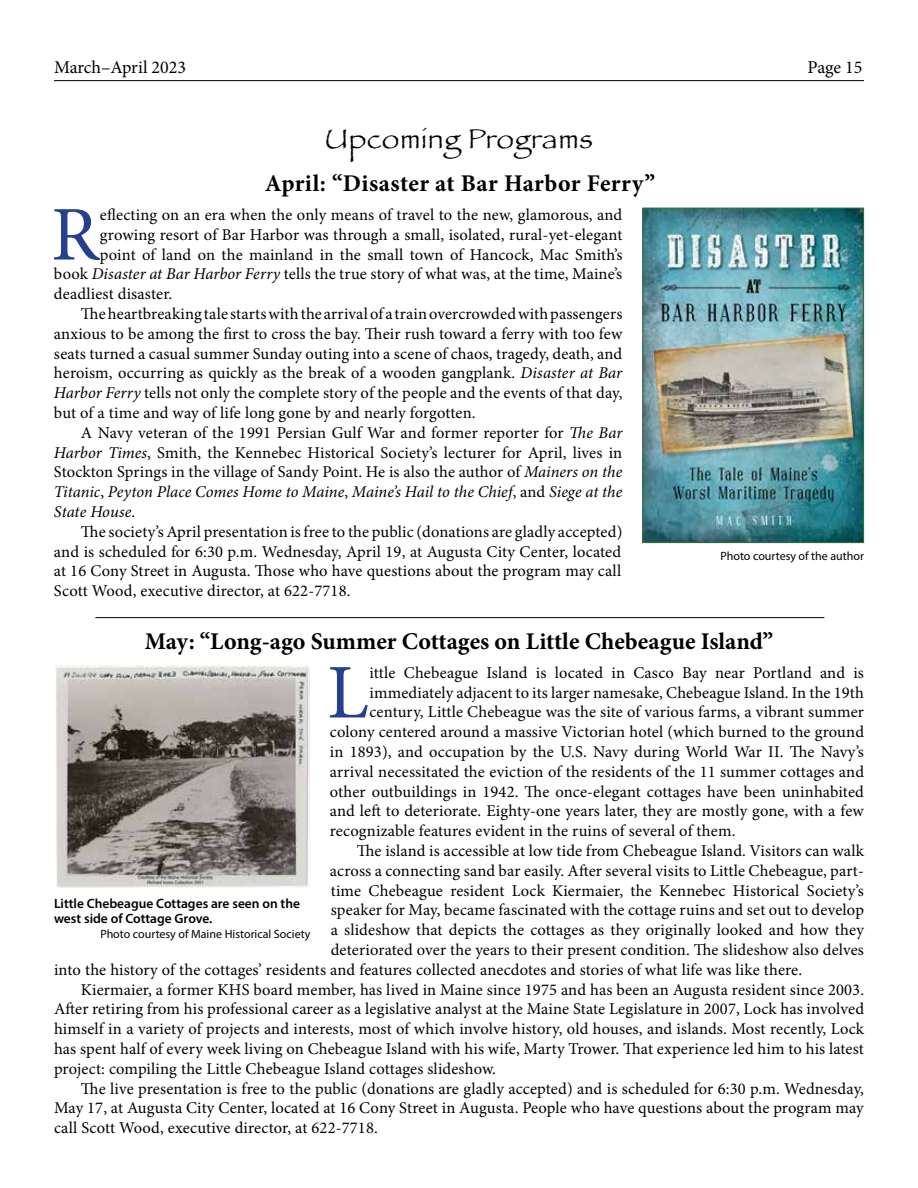
<style>
.page{position:relative;width:918px;height:1188px;background:#fff}
.page>*{position:absolute;margin:0;border:0;box-sizing:border-box;transform-origin:0 0}
.t1{font:77.4px "Minion Pro";color:#25408f}
.t2{font:28.5px "Papyrus";letter-spacing:.03em;color:#000}
.t3{font:700 24px "Minion Pro";letter-spacing:.005em;color:#000}
.t4{font:18px "Minion Pro";letter-spacing:-.005em;color:#000}
.t5{font:16.5px "Minion Pro";letter-spacing:.01em;color:#000}
.t6{font:italic 16.5px "Minion Pro";color:#000}
.t7{font:600 13.5px/15px "Myriad Pro";color:#000}
.t8{font:12px "Myriad Pro";color:#000}
.s1{font-style:italic}
.s2{font-style:normal}
</style>
<div class="page">
<hr style="left:54px;top:80px;width:810px;height:1px;background:#000">
<img style="left:645px;top:210px;width:217px;height:331px">
<div style="left:643px;top:208px;width:221px;height:335px;border:1px solid #347038"></div>
<hr style="left:95px;top:617px;width:729px;height:1px;background:#000">
<img style="left:55px;top:666px;width:255px;height:221px">
<p class="t4" style="left:54px;top:55px;width:134px">March–April 2023</p>
<p class="t4" style="left:808px;top:55px;width:56px">Page 15</p>
<h2 class="t2" style="left:325px;top:122px;width:269px">Upcoming Programs</h2>
<h3 class="t3" style="left:265px;top:166px;width:392px">April: “Disaster at Bar Harbor Ferry”</h3>
<h1 class="t1" style="left:51px;top:183px;width:50px">R</h1>
<p class="t5" style="left:100px;top:204px;width:524px">eflecting on an era when the only means of travel to the new, glamorous, and</p>
<p class="t5" style="left:100px;top:223px;width:524px">growing resort of Bar Harbor was through a small, isolated, rural-yet-elegant</p>
<p class="t5" style="left:100px;top:243px;width:524px">point of land on the mainland in the small town of Hancock, Mac Smith’s</p>
<p class="t5" style="left:54px;top:263px;width:570px">book <span class="s1">Disaster at Bar Harbor Ferry</span> tells the true story of what was, at the time, Maine’s</p>
<p class="t5" style="left:54px;top:283px;width:120px">deadliest disaster.</p>
<p class="t5" style="left:81px;top:303px;width:543px">The heartbreaking tale starts with the arrival of a train overcrowded with passengers</p>
<p class="t5" style="left:54px;top:322px;width:570px">anxious to be among the first to cross the bay. Their rush toward a ferry with too few</p>
<p class="t5" style="left:54px;top:342px;width:570px">seats turned a casual summer Sunday outing into a scene of chaos, tragedy, death, and</p>
<p class="t5" style="left:54px;top:362px;width:570px">heroism, occurring as quickly as the break of a wooden gangplank. <span class="s1">Disaster at Bar</span></p>
<p class="t5" style="left:54px;top:382px;width:570px"><span class="s1">Harbor Ferry</span> tells not only the complete story of the people and the events of that day,</p>
<p class="t5" style="left:54px;top:402px;width:423px">but of a time and way of life long gone by and nearly forgotten.</p>
<p class="t5" style="left:81px;top:421px;width:543px">A Navy veteran of the 1991 Persian Gulf War and former reporter for <span class="s1">The Bar</span></p>
<p class="t5" style="left:54px;top:441px;width:570px"><span class="s1">Harbor Times</span>, Smith, the Kennebec Historical Society’s lecturer for April, lives in</p>
<p class="t5" style="left:54px;top:461px;width:570px">Stockton Springs in the village of Sandy Point. He is also the author of <span class="s1">Mainers on the</span></p>
<p class="t6" style="left:54px;top:481px;width:570px">Titanic<span class="s2">,</span> Peyton Place Comes Home to Maine<span class="s2">,</span> Maine’s Hail to the Chief<span class="s2">, and</span> Siege at the</p>
<p class="t6" style="left:54px;top:500px;width:83px">State House<span class="s2">.</span></p>
<p class="t5" style="left:81px;top:520px;width:543px">The society’s April presentation is free to the public (donations are gladly accepted)</p>
<p class="t5" style="left:54px;top:540px;width:569px">and is scheduled for 6:30 p.m. Wednesday, April 19, at Augusta City Center, located</p>
<p class="t5" style="left:54px;top:560px;width:569px">at 16 Cony Street in Augusta. Those who have questions about the program may call</p>
<p class="t5" style="left:54px;top:580px;width:298px">Scott Wood, executive director, at 622-7718.</p>
<p class="t8" style="left:720px;top:548px;width:145px">Photo courtesy of the author</p>
<h3 class="t3" style="left:145px;top:624px;width:630px">May: “Long-ago Summer Cottages on Little Chebeague Island”</h3>
<h1 class="t1" style="left:327px;top:641px;width:43px">L</h1>
<p class="t5" style="left:369px;top:662px;width:496px">ittle Chebeague Island is located in Casco Bay near Portland and is</p>
<p class="t5" style="left:369px;top:681px;width:496px">immediately adjacent to its larger namesake, Chebeague Island. In the 19th</p>
<p class="t5" style="left:369px;top:701px;width:496px">century, Little Chebeague was the site of various farms, a vibrant summer</p>
<p class="t5" style="left:330px;top:721px;width:536px">colony centered around a massive Victorian hotel (which burned to the ground</p>
<p class="t5" style="left:330px;top:741px;width:536px">in 1893), and occupation by the U.S. Navy during World War II. The Navy’s</p>
<p class="t5" style="left:330px;top:761px;width:536px">arrival necessitated the eviction of the residents of the 11 summer cottages and</p>
<p class="t5" style="left:330px;top:780px;width:536px">other outbuildings in 1942. The once-elegant cottages have been uninhabited</p>
<p class="t5" style="left:330px;top:800px;width:536px">and left to deteriorate. Eighty-one years later, they are mostly gone, with a few</p>
<p class="t5" style="left:330px;top:820px;width:407px">recognizable features evident in the ruins of several of them.</p>
<p class="t5" style="left:357px;top:840px;width:509px">The island is accessible at low tide from Chebeague Island. Visitors can walk</p>
<p class="t5" style="left:330px;top:860px;width:536px">across a connecting sand bar easily. After several visits to Little Chebeague, part-</p>
<p class="t5" style="left:331px;top:879px;width:535px">time Chebeague resident Lock Kiermaier, the Kennebec Historical Society’s</p>
<p class="t5" style="left:331px;top:899px;width:535px">speaker for May, became fascinated with the cottage ruins and set out to develop</p>
<p class="t5" style="left:331px;top:919px;width:535px">a slideshow that depicts the cottages as they originally looked and how they</p>
<p class="t5" style="left:331px;top:939px;width:535px">deteriorated over the years to their present condition. The slideshow also delves</p>
<p class="t5" style="left:54px;top:959px;width:750px">into the history of the cottages’ residents and features collected anecdotes and stories of what life was like there.</p>
<p class="t5" style="left:81px;top:978px;width:785px">Kiermaier, a former KHS board member, has lived in Maine since 1975 and has been an Augusta resident since 2003.</p>
<p class="t5" style="left:54px;top:998px;width:812px">After retiring from his professional career as a legislative analyst at the Maine State Legislature in 2007, Lock has involved</p>
<p class="t5" style="left:54px;top:1018px;width:812px">himself in a variety of projects and interests, most of which involve history, old houses, and islands. Most recently, Lock</p>
<p class="t5" style="left:54px;top:1038px;width:812px">has spent half of every week living on Chebeague Island with his wife, Marty Trower. That experience led him to his latest</p>
<p class="t5" style="left:54px;top:1058px;width:444px">project: compiling the Little Chebeague Island cottages slideshow.</p>
<p class="t5" style="left:81px;top:1077px;width:784px">The live presentation is free to the public (donations are gladly accepted) and is scheduled for 6:30 p.m. Wednesday,</p>
<p class="t5" style="left:54px;top:1097px;width:811px">May 17, at Augusta City Center, located at 16 Cony Street in Augusta. People who have questions about the program may</p>
<p class="t5" style="left:54px;top:1117px;width:325px">call Scott Wood, executive director, at 622-7718.</p>
<p class="t7" style="left:54px;top:896px;width:248px">Little Chebeague Cottages are seen on the west side of Cottage Grove.</p>
<p class="t8" style="left:100px;top:927px;width:212px">Photo courtesy of Maine Historical Society</p>
</div>
